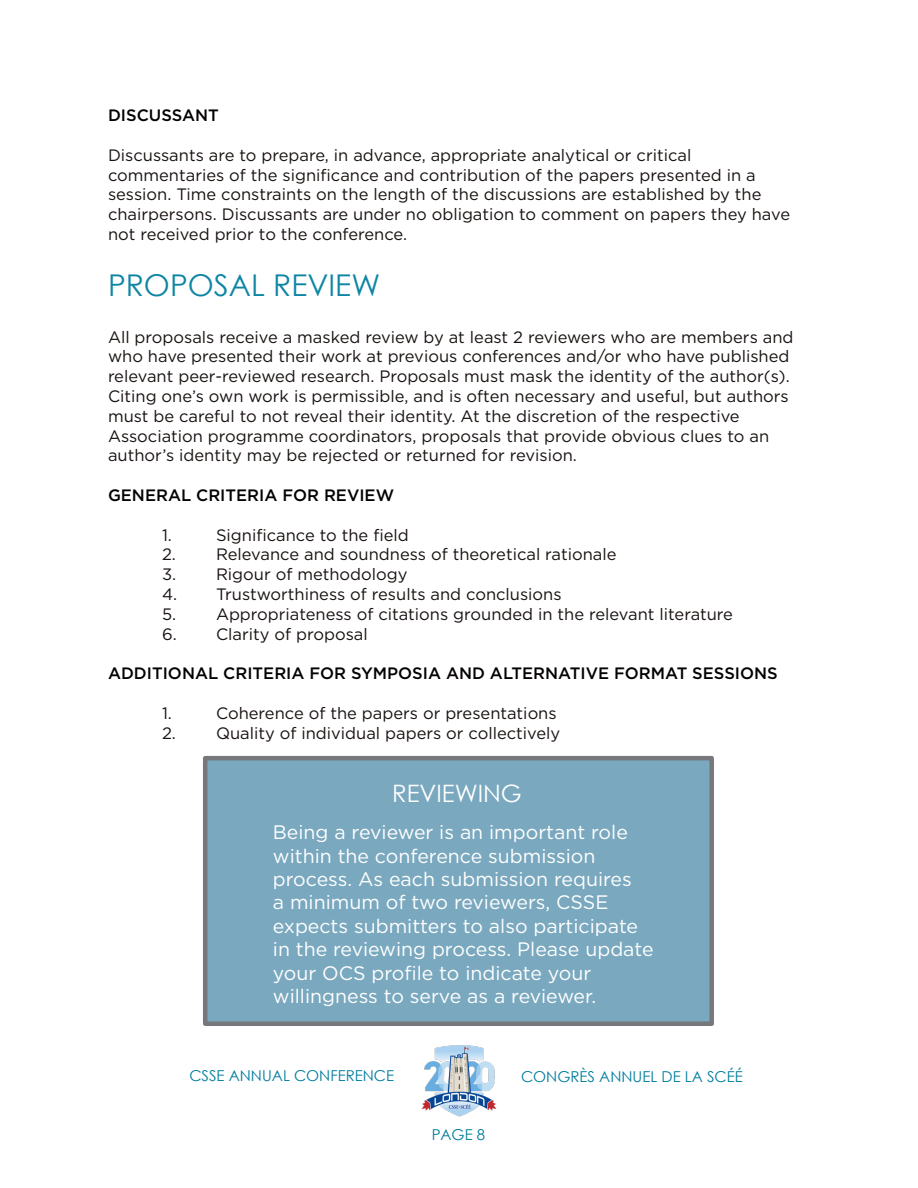
<style>
.page{position:relative;width:918px;height:1188px;background:#fff}
.page>*{position:absolute;margin:0;border:0;box-sizing:border-box;transform-origin:0 0}
.Heading_2{font:30px "Century Gothic";color:#0f85a4}
.Box_heading{font:24px "Century Gothic";color:#fff}
.Box_body_text{font:19.5px/23.4px "Gotham";color:#fff}
.Heading_2-2{font:16.5px/19.8px "Gotham";color:#181210}
.Heading_3{font:16.5px/19.8px "Gotham";color:#181210}
.List_style{font:16.5px "Gotham";color:#181210}
.Heading_3-2{font:500 16.5px "Gotham";color:#040101}
.Heading_2-3{font:500 16.5px "Gotham";color:#040101}
.t1{font:15px "Century Gothic";color:#007d9e}
</style>
<div class="page">
<img style="left:421px;top:1045px;width:76px;height:72px">
<div style="left:203px;top:756px;width:511px;height:270px;background:#79a8bf;border:4px solid #76787b"></div>
<p class="Heading_3-2" style="left:108px;top:105px;width:112px">DISCUSSANT</p>
<p class="Heading_3" style="left:108px;top:145px;width:684px">Discussants are to prepare, in advance, appropriate analytical or critical commentaries of the significance and contribution of the papers presented in a session. Time constraints on the length of the discussions are established by the chairpersons. Discussants are under no obligation to comment on papers they have not received prior to the conference.</p>
<p class="Heading_2" style="left:108px;top:264px;width:274px">PROPOSAL REVIEW</p>
<p class="Heading_2-2" style="left:108px;top:327px;width:687px">All proposals receive a masked review by at least 2 reviewers who are members and who have presented their work at previous conferences and/or who have published relevant peer-reviewed research. Proposals must mask the identity of the author(s).<br>Citing one’s own work is permissible, and is often necessary and useful, but authors must be careful to not reveal their identity. At the discretion of the respective Association programme coordinators, proposals that provide obvious clues to an author’s identity may be rejected or returned for revision.</p>
<p class="Heading_2-3" style="left:108px;top:484px;width:288px">GENERAL CRITERIA FOR REVIEW</p>
<p class="List_style" style="left:162px;top:524px;width:11px">1.</p>
<p class="List_style" style="left:216px;top:524px;width:194px">Significance to the field</p>
<p class="List_style" style="left:162px;top:544px;width:15px">2.</p>
<p class="List_style" style="left:216px;top:544px;width:402px">Relevance and soundness of theoretical rationale</p>
<p class="List_style" style="left:162px;top:564px;width:16px">3.</p>
<p class="List_style" style="left:216px;top:564px;width:193px">Rigour of methodology</p>
<p class="List_style" style="left:162px;top:584px;width:401px">4. Trustworthiness of results and conclusions</p>
<p class="List_style" style="left:162px;top:603px;width:16px">5.</p>
<p class="List_style" style="left:216px;top:603px;width:519px">Appropriateness of citations grounded in the relevant literature</p>
<p class="List_style" style="left:162px;top:623px;width:207px">6. Clarity of proposal</p>
<p class="Heading_3-2" style="left:108px;top:663px;width:671px">ADDITIONAL CRITERIA FOR SYMPOSIA AND ALTERNATIVE FORMAT SESSIONS</p>
<p class="List_style" style="left:162px;top:702px;width:11px">1.</p>
<p class="List_style" style="left:216px;top:702px;width:342px">Coherence of the papers or presentations</p>
<p class="List_style" style="left:162px;top:722px;width:15px">2.</p>
<p class="List_style" style="left:216px;top:722px;width:346px">Quality of individual papers or collectively</p>
<p class="Box_heading" style="left:392px;top:777px;width:131px">REVIEWING</p>
<p class="Box_body_text" style="left:273px;top:820px;width:382px">Being a reviewer is an important role within the conference submission process. As each submission requires<br>a minimum of two reviewers, CSSE expects submitters to also participate in the reviewing process. Please update your OCS profile to indicate your willingness to serve as a reviewer.</p>
<p class="t1" style="left:189px;top:1065px;width:206px">CSSE ANNUAL CONFERENCE</p>
<p class="t1" style="left:521px;top:1066px;width:223px">CONGRÈS ANNUEL DE LA SCÉÉ</p>
<p class="t1" style="left:432px;top:1124px;width:55px">PAGE 8</p>
</div>
